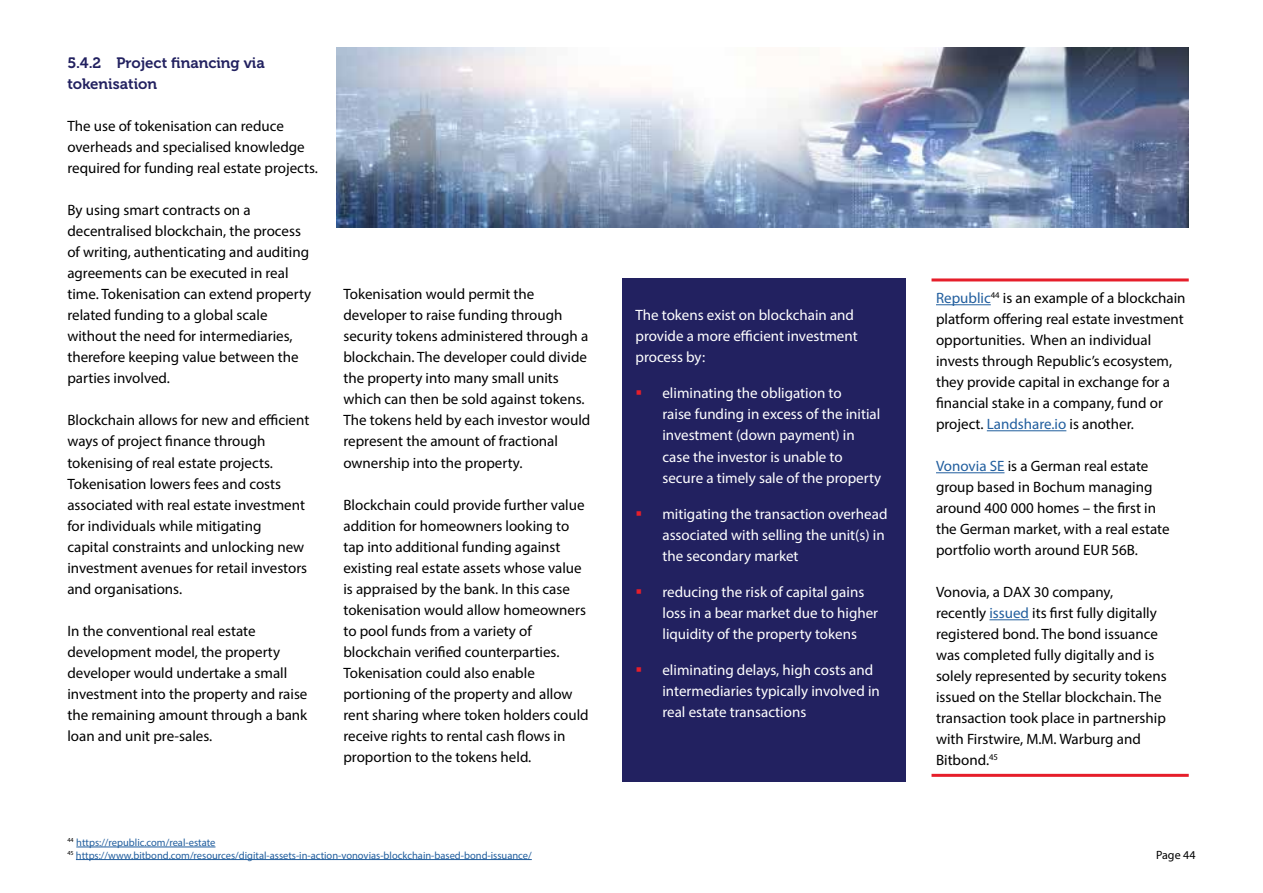
<style>
.page{position:relative;width:1263px;height:893px;background:#fff}
.page>*{position:absolute;margin:0;border:0;box-sizing:border-box;transform-origin:0 0}
.t1{font:15px/21px "Myriad Pro";color:#000}
.t2{font:15px/21px "Myriad Pro";color:#fff}
.t3{font:15px/21px "Museo 700";color:#222160}
.t4{font:12px "Myriad Pro";color:#000}
.t5{font:10.5px/12.6px "Myriad Pro";color:#215e9e}
.s1{color:#215e9e}
</style>
<div class="page">
<div style="left:622px;top:278px;width:283px;height:504px;background:#222160"></div>
<hr style="left:76px;top:847px;width:139px;height:1px;background:#215e9e">
<hr style="left:76px;top:859px;width:456px;height:1px;background:#215e9e">
<hr style="left:936px;top:304px;width:55px;height:1px;background:#215e9e">
<hr style="left:987px;top:430px;width:79px;height:1px;background:#215e9e">
<hr style="left:936px;top:472px;width:68px;height:1px;background:#215e9e">
<hr style="left:989px;top:619px;width:40px;height:1px;background:#215e9e">
<img style="left:337px;top:47px;width:852px;height:180px">
<hr style="left:931px;top:278px;width:258px;height:3px;background:#e61e2a">
<hr style="left:931px;top:774px;width:258px;height:3px;background:#e61e2a">
<p class="t3" style="left:67px;top:53px;width:199px">5.4.2 Project financing via tokenisation</p>
<p class="t1" style="left:67px;top:116px;width:252px">The use of tokenisation can reduce overheads and specialised knowledge required for funding real estate projects.</p>
<p class="t1" style="left:67px;top:200px;width:245px">By using smart contracts on a decentralised blockchain, the process of writing, authenticating and auditing agreements can be executed in real time. Tokenisation can extend property related funding to a global scale without the need for intermediaries, therefore keeping value between the parties involved.</p>
<p class="t1" style="left:67px;top:410px;width:243px">Blockchain allows for new and efficient ways of project finance through tokenising of real estate projects.<br>Tokenisation lowers fees and costs associated with real estate investment for individuals while mitigating<br>capital constraints and unlocking new investment avenues for retail investors and organisations.</p>
<p class="t1" style="left:67px;top:620px;width:242px">In the conventional real estate development model, the property developer would undertake a small investment into the property and raise the remaining amount through a bank loan and unit pre-sales.</p>
<p class="t1" style="left:343px;top:284px;width:248px">Tokenisation would permit the developer to raise funding through security tokens administered through a blockchain. The developer could divide the property into many small units which can then be sold against tokens.<br>The tokens held by each investor would represent the amount of fractional ownership into the property.</p>
<p class="t1" style="left:343px;top:494px;width:247px">Blockchain could provide further value addition for homeowners looking to tap into additional funding against existing real estate assets whose value is appraised by the bank. In this case tokenisation would allow homeowners to pool funds from a variety of blockchain verified counterparties.<br>Tokenisation could also enable portioning of the property and allow rent sharing where token holders could receive rights to rental cash flows in proportion to the tokens held.</p>
<p class="t5" style="left:67px;top:836px;width:466px"><sup>44</sup> https://republic.com/real-estate<br><sup>45</sup> https://www.bitbond.com/resources/digital-assets-in-action-vonovias-blockchain-based-bond-issuance/</p>
<p class="t2" style="left:635px;top:305px;width:224px">The tokens exist on blockchain and provide a more efficient investment process by:</p>
<p class="t2" style="left:662px;top:383px;width:220px">eliminating the obligation to<br>raise funding in excess of the initial investment (down payment) in case the investor is unable to secure a timely sale of the property</p>
<p class="t2" style="left:662px;top:503px;width:226px">mitigating the transaction overhead associated with selling the unit(s) in the secondary market</p>
<p class="t2" style="left:662px;top:581px;width:217px">reducing the risk of capital gains loss in a bear market due to higher liquidity of the property tokens</p>
<p class="t2" style="left:662px;top:659px;width:219px">eliminating delays, high costs and intermediaries typically involved in real estate transactions</p>
<p class="t1" style="left:936px;top:287px;width:251px"><span class="s1">Republic</span><sup>44</sup> is an example of a blockchain platform offering real estate investment opportunities. When an individual invests through Republic’s ecosystem, they provide capital in exchange for a financial stake in a company, fund or project. <span class="s1">Landshare.io</span> is another.</p>
<p class="t1" style="left:936px;top:455px;width:235px"><span class="s1">Vonovia SE</span> is a German real estate group based in Bochum managing around 400 000 homes – the first in the German market, with a real estate portfolio worth around EUR 56B.</p>
<p class="t1" style="left:936px;top:581px;width:232px">Vonovia, a DAX 30 company, recently <span class="s1">issued</span> its first fully digitally registered bond. The bond issuance was completed fully digitally and is solely represented by security tokens issued on the Stellar blockchain. The transaction took place in partnership with Firstwire, M.M. Warburg and Bitbond.<sup>45</sup></p>
<p class="t4" style="left:1156px;top:848px;width:41px">Page 44</p>
</div>
